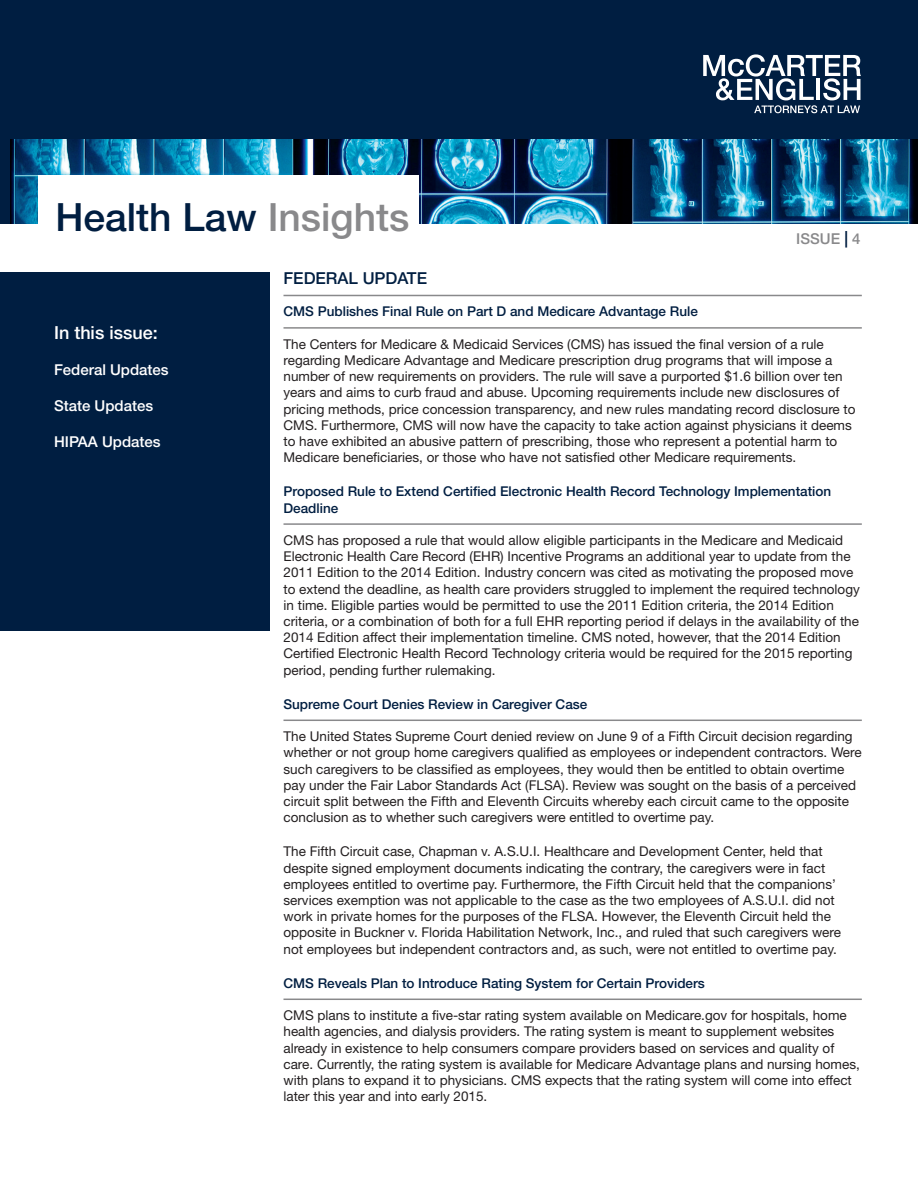
<style>
.page{position:relative;width:918px;height:1188px;background:#fff}
.page>*{position:absolute;margin:0;border:0;box-sizing:border-box;transform-origin:0 0}
.t1{font:500 39px "Helvetica Neue LT Std";color:#001e41}
.t2{font:500 18px "Helvetica Neue LT Std";color:#fff}
.Subhead{font:500 16.5px "Helvetica Neue LT Std";color:#001e41}
.t3{font:500 15px "Helvetica Neue LT Std";color:#fff}
.t4{font:500 15px "Helvetica Neue LT Std";color:#89898b}
.Body_Text{font:13.5px/16.2px "Helvetica Neue LT Std";color:#231f20}
.Subhead-2{font:500 13.5px/16.2px "Helvetica Neue LT Std";color:#001e41}
.s1{color:#89898b}
.s2{font-size:16.5px;color:#001e41}
</style>
<div class="page">
<img style="left:11px;top:138px;width:907px;height:86px">
<div style="left:39px;top:176px;width:380px;height:92px;background:#fff"></div>
<div style="left:0;top:0;width:918px;height:138px;background:#001e41"></div>
<hr style="left:284px;top:295px;width:578px;height:1px;background:#89898b">
<hr style="left:284px;top:327px;width:578px;height:2px;background:#89898b">
<hr style="left:284px;top:523px;width:578px;height:2px;background:#89898b">
<hr style="left:284px;top:720px;width:578px;height:1px;background:#89898b">
<hr style="left:284px;top:999px;width:578px;height:1px;background:#89898b">
<svg style="left:703px;top:54px;width:158px;height:59px"></svg>
<div style="left:0;top:272px;width:270px;height:359px;background:#001e41"></div>
<p class="t1" style="left:55px;top:194px;width:356px">Health Law <span class="s1">Insights</span></p>
<p class="Subhead" style="left:284px;top:268px;width:145px">FEDERAL UPDATE</p>
<p class="Subhead-2" style="left:284px;top:303px;width:416px">CMS Publishes Final Rule on Part D and Medicare Advantage Rule</p>
<p class="Body_Text" style="left:284px;top:336px;width:574px">The Centers for Medicare &amp; Medicaid Services (CMS) has issued the final version of a rule regarding Medicare Advantage and Medicare prescription drug programs that will impose a number of new requirements on providers. The rule will save a purported $1.6 billion over ten years and aims to curb fraud and abuse. Upcoming requirements include new disclosures of pricing methods, price concession transparency, and new rules mandating record disclosure to CMS. Furthermore, CMS will now have the capacity to take action against physicians it deems to have exhibited an abusive pattern of prescribing, those who represent a potential harm to Medicare beneficiaries, or those who have not satisfied other Medicare requirements.</p>
<p class="Subhead-2" style="left:284px;top:483px;width:549px">Proposed Rule to Extend Certified Electronic Health Record Technology Implementation<br>Deadline</p>
<p class="Body_Text" style="left:284px;top:532px;width:578px">CMS has proposed a rule that would allow eligible participants in the Medicare and Medicaid Electronic Health Care Record (EHR) Incentive Programs an additional year to update from the 2011 Edition to the 2014 Edition. Industry concern was cited as motivating the proposed move to extend the deadline, as health care providers struggled to implement the required technology in time. Eligible parties would be permitted to use the 2011 Edition criteria, the 2014 Edition criteria, or a combination of both for a full EHR reporting period if delays in the availability of the 2014 Edition affect their implementation timeline. CMS noted, however, that the 2014 Edition Certified Electronic Health Record Technology criteria would be required for the 2015 reporting period, pending further rulemaking.</p>
<p class="Subhead-2" style="left:284px;top:696px;width:305px">Supreme Court Denies Review in Caregiver Case</p>
<p class="Body_Text" style="left:284px;top:728px;width:580px">The United States Supreme Court denied review on June 9 of a Fifth Circuit decision regarding whether or not group home caregivers qualified as employees or independent contractors. Were such caregivers to be classified as employees, they would then be entitled to obtain overtime pay under the Fair Labor Standards Act (FLSA). Review was sought on the basis of a perceived circuit split between the Fifth and Eleventh Circuits whereby each circuit came to the opposite conclusion as to whether such caregivers were entitled to overtime pay.</p>
<p class="Body_Text" style="left:284px;top:843px;width:559px">The Fifth Circuit case, Chapman v. A.S.U.I. Healthcare and Development Center, held that despite signed employment documents indicating the contrary, the caregivers were in fact employees entitled to overtime pay. Furthermore, the Fifth Circuit held that the companions’ services exemption was not applicable to the case as the two employees of A.S.U.I. did not work in private homes for the purposes of the FLSA. However, the Eleventh Circuit held the opposite in Buckner v. Florida Habilitation Network, Inc., and ruled that such caregivers were not employees but independent contractors and, as such, were not entitled to overtime pay.</p>
<p class="Subhead-2" style="left:284px;top:975px;width:423px">CMS Reveals Plan to Introduce Rating System for Certain Providers</p>
<p class="Body_Text" style="left:284px;top:1007px;width:578px">CMS plans to institute a five-star rating system available on Medicare.gov for hospitals, home health agencies, and dialysis providers. The rating system is meant to supplement websites already in existence to help consumers compare providers based on services and quality of care. Currently, the rating system is available for Medicare Advantage plans and nursing homes, with plans to expand it to physicians. CMS expects that the rating system will come into effect later this year and into early 2015.</p>
<p class="t4" style="left:796px;top:230px;width:66px">ISSUE <span class="s2">|</span> 4</p>
<p class="t2" style="left:54px;top:322px;width:105px">In this issue:</p>
<p class="t3" style="left:54px;top:361px;width:116px">Federal Updates</p>
<p class="t3" style="left:54px;top:397px;width:101px">State Updates</p>
<p class="t3" style="left:54px;top:433px;width:108px">HIPAA Updates</p>
</div>
